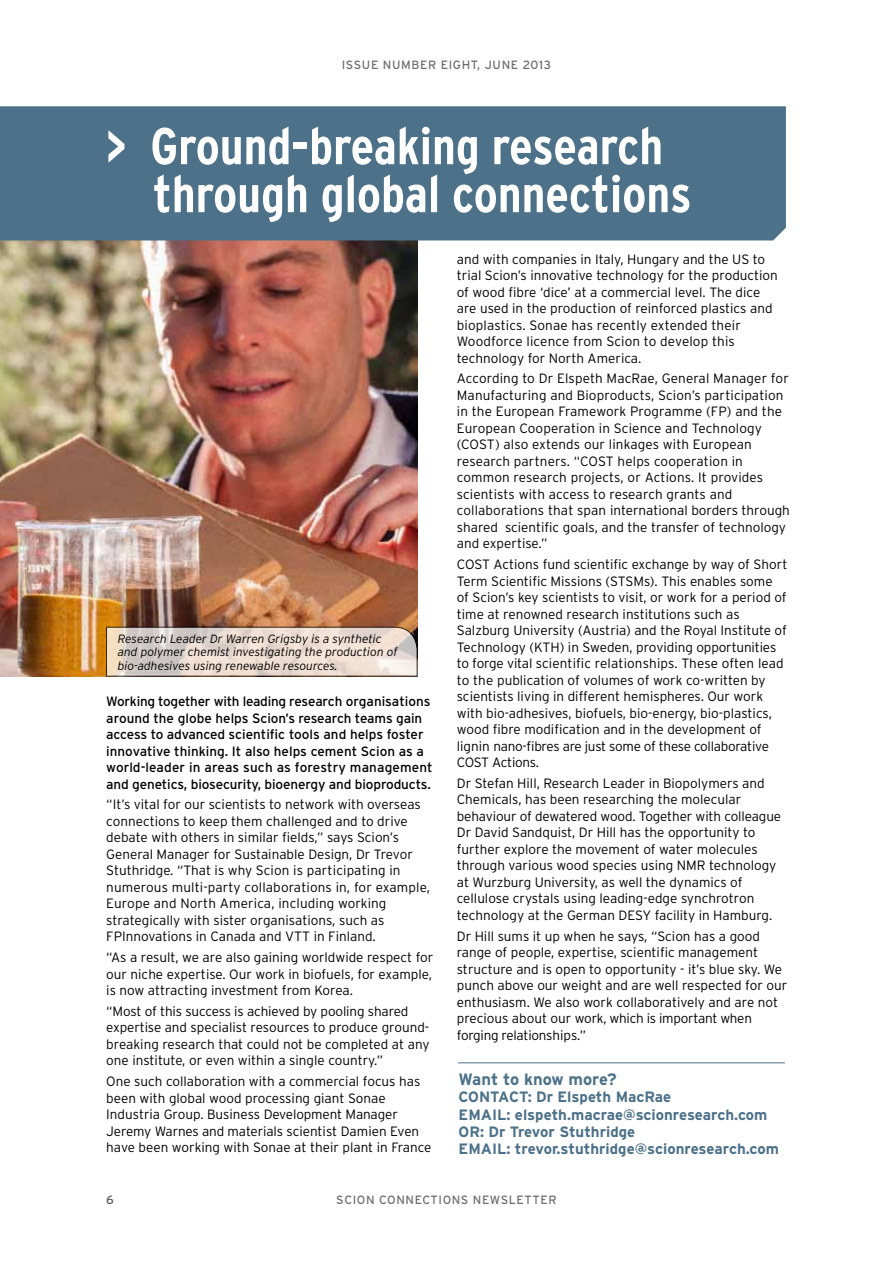
<style>
.page{position:relative;width:893px;height:1263px;background:#fff}
.page>*{position:absolute;margin:0;border:0;box-sizing:border-box;transform-origin:0 0}
.t1{font:700 condensed 51.6px/48px "Interstate";color:#fff}
.t2{font:700 16.5px "Interstate";letter-spacing:-.005em;color:#4c7189}
.t3{font:700 15px/17.2px "Interstate";color:#4c7189}
.t4{font:300 13.5px/16.5px "Interstate";color:#000}
.t5{font:13.5px/16.5px "Interstate";letter-spacing:-.01em;color:#000}
.t6{font:italic 300 12px/13.5px "Interstate";color:#000}
.t7{font:12px "Interstate";letter-spacing:.05em;color:#6d6e71}
.t8{font:12px "Interstate";color:#58595b}
</style>
<div class="page">
<img style="left:0;top:240px;width:417px;height:436px">
<div style="left:0;top:106px;width:786px;height:134px;background:#4c7189"></div>
<hr style="left:458px;top:1062px;width:327px;height:1px;background:#4c7189">
<svg style="left:106px;top:627px;width:311px;height:49px;background:#e0d3c9"></svg>
<p class="t7" style="left:342px;top:58px;width:211px">ISSUE NUMBER EIGHT, JUNE 2013</p>
<h1 class="t1" style="left:153px;top:122px;width:540px;text-indent:-47px">&gt; Ground-breaking research through global connections</h1>
<p class="t6" style="left:118px;top:632px;width:281px">Research Leader Dr Warren Grigsby is a synthetic and polymer chemist investigating the production of bio-adhesives using renewable resources.</p>
<p class="t5" style="left:106px;top:693px;width:328px">Working together with leading research organisations around the globe helps Scion’s research teams gain access to advanced scientific tools and helps foster innovative thinking. It also helps cement Scion as a world-leader in areas such as forestry management and genetics, biosecurity, bioenergy and bioproducts.</p>
<p class="t4" style="left:106px;top:796px;width:325px">“It’s vital for our scientists to network with overseas connections to keep them challenged and to drive debate with others in similar fields,” says Scion’s General Manager for Sustainable Design, Dr Trevor Stuthridge. “That is why Scion is participating in numerous multi-party collaborations in, for example, Europe and North America, including working strategically with sister organisations, such as FPInnovations in Canada and VTT in Finland.</p>
<p class="t4" style="left:106px;top:949px;width:329px;text-align:justify">“As a result, we are also gaining worldwide respect for our niche expertise. Our work in biofuels, for example, is now attracting investment from Korea.</p>
<p class="t4" style="left:106px;top:1003px;width:325px">“Most of this success is achieved by pooling shared expertise and specialist resources to produce ground&shy;breaking research that could not be completed at any one institute, or even within a single country.”</p>
<p class="t4" style="left:106px;top:1073px;width:327px">One such collaboration with a commercial focus has been with global wood processing giant Sonae Industria Group. Business Development Manager Jeremy Warnes and materials scientist Damien Even have been working with Sonae at their plant in France</p>
<p class="t4" style="left:457px;top:250px;width:323px">and with companies in Italy, Hungary and the US to trial Scion’s innovative technology for the production of wood fibre ‘dice’ at a commercial level. The dice are used in the production of reinforced plastics and bioplastics. Sonae has recently extended their Woodforce licence from Scion to develop this technology for North America.</p>
<p class="t4" style="left:457px;top:370px;width:335px">According to Dr Elspeth MacRae, General Manager for Manufacturing and Bioproducts, Scion’s participation in the European Framework Programme (FP) and the European Cooperation in Science and Technology (COST) also extends our linkages with European research partners. “COST helps cooperation in common research projects, or Actions. It provides scientists with access to research grants and collaborations that span international borders through shared scientific goals, and the transfer of technology and expertise.”</p>
<p class="t4" style="left:457px;top:556px;width:332px">COST Actions fund scientific exchange by way of Short Term Scientific Missions (STSMs). This enables some of Scion’s key scientists to visit, or work for a period of time at renowned research institutions such as Salzburg University (Austria) and the Royal Institute of Technology (KTH) in Sweden, providing opportunities to forge vital scientific relationships. These often lead to the publication of volumes of work co-written by scientists living in different hemispheres. Our work with bio-adhesives, biofuels, bio-energy, bio-plastics, wood fibre modification and in the development of lignin nano-fibres are just some of these collaborative COST Actions.</p>
<p class="t4" style="left:457px;top:775px;width:326px">Dr Stefan Hill, Research Leader in Biopolymers and Chemicals, has been researching the molecular behaviour of dewatered wood. Together with colleague Dr David Sandquist, Dr Hill has the opportunity to further explore the movement of water molecules through various wood species using NMR technology at Wurzburg University, as well the dynamics of cellulose crystals using leading-edge synchrotron technology at the German DESY facility in Hamburg.</p>
<p class="t4" style="left:457px;top:927px;width:332px">Dr Hill sums it up when he says, “Scion has a good range of people, expertise, scientific management structure and is open to opportunity - it’s blue sky. We punch above our weight and are well respected for our enthusiasm. We also work collaboratively and are not precious about our work, which is important when forging relationships.”</p>
<p class="t2" style="left:459px;top:1070px;width:160px">Want to know more?</p>
<p class="t3" style="left:459px;top:1088px;width:322px">CONTACT: Dr Elspeth MacRae<br>EMAIL: elspeth.macrae@scionresearch.com OR: Dr Trevor Stuthridge<br>EMAIL: trevor.stuthridge@scionresearch.com</p>
<p class="t8" style="left:106px;top:1193px;width:9px">6</p>
<p class="t7" style="left:336px;top:1193px;width:222px">SCION CONNECTIONS NEWSLETTER</p>
</div>
